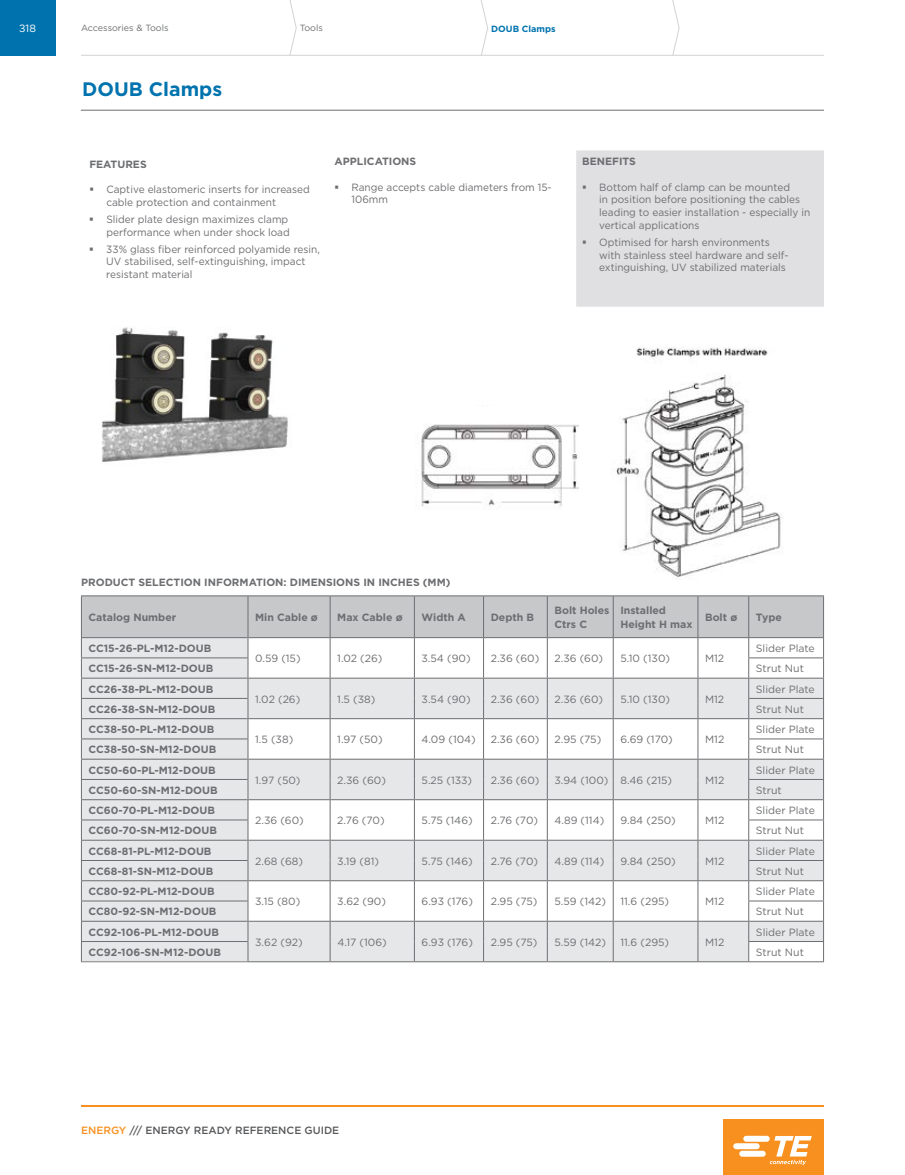
<style>
.page{position:relative;width:905px;height:1175px;background:#fff}
.page>*{position:absolute;margin:0;border:0;box-sizing:border-box;transform-origin:0 0}
.t1{font:700 19.5px "Gotham";color:#0073ae}
.t2{font:10.5px "Gotham";color:#6d6e71}
.t3{font:10.5px/12.8px "Gotham";color:#6d6e71;scale:.96 1}
.t4{font:700 10.5px/13.5px "Gotham";color:#6d6e71}
.t5{font:500 10.5px "Gotham";color:#58595b}
.t6{font:10.5px "Gotham";color:#fff}
.t7{font:9px "Gotham";color:#6d6e71}
.t8{font:700 9px "Gotham";color:#0073ae}
.s1{color:#f7901e}
</style>
<div class="page">
<div style="left:723px;top:1119px;width:101px;height:55px;background:#f7901e"></div>
<svg style="left:733px;top:1135px;width:78px;height:30px"></svg>
<div style="left:0;top:0;width:55px;height:55px;background:#0073ae"></div>
<hr style="left:81px;top:55px;width:743px;height:1px;background:#d1d3d4">
<svg style="left:289px;top:0;width:8px;height:55px"></svg>
<svg style="left:480px;top:0;width:8px;height:55px"></svg>
<svg style="left:672px;top:0;width:8px;height:55px"></svg>
<hr style="left:81px;top:1105px;width:743px;height:1px;background:#f7901e">
<hr style="left:81px;top:110px;width:743px;height:1px;background:#6d6e71">
<hr style="left:81px;top:961px;width:167px;height:1px;background:#808285">
<hr style="left:81px;top:595px;width:167px;height:1px;background:#6d6e71">
<hr style="left:248px;top:595px;width:82px;height:1px;background:#6d6e71">
<hr style="left:248px;top:961px;width:82px;height:1px;background:#6d6e71">
<hr style="left:330px;top:595px;width:84px;height:1px;background:#6d6e71">
<hr style="left:330px;top:961px;width:84px;height:1px;background:#6d6e71">
<hr style="left:414px;top:595px;width:69px;height:1px;background:#6d6e71">
<hr style="left:414px;top:961px;width:69px;height:1px;background:#6d6e71">
<hr style="left:483px;top:595px;width:64px;height:1px;background:#6d6e71">
<hr style="left:483px;top:961px;width:64px;height:1px;background:#6d6e71">
<hr style="left:547px;top:595px;width:66px;height:1px;background:#6d6e71">
<hr style="left:547px;top:961px;width:66px;height:1px;background:#6d6e71">
<hr style="left:613px;top:595px;width:85px;height:1px;background:#6d6e71">
<hr style="left:613px;top:961px;width:85px;height:1px;background:#6d6e71">
<hr style="left:698px;top:595px;width:50px;height:1px;background:#6d6e71">
<hr style="left:698px;top:961px;width:50px;height:1px;background:#6d6e71">
<hr style="left:748px;top:595px;width:76px;height:1px;background:#6d6e71">
<svg style="left:81px;top:596px;width:743px;height:365px"></svg>
<hr style="left:748px;top:961px;width:76px;height:1px;background:#6d6e71">
<img style="left:102px;top:327px;width:186px;height:135px">
<img style="left:616px;top:347px;width:166px;height:232px">
<img style="left:421px;top:424px;width:158px;height:84px">
<div style="left:576px;top:150px;width:248px;height:157px;background:#e0e0e2"></div>
<p class="t6" style="left:14px;top:15px;width:18px">318</p>
<p class="t6" style="left:19px;top:21px;width:18px">318</p>
<p class="t7" style="left:81px;top:22px;width:89px">Accessories &amp; Tools</p>
<h1 class="t1" style="left:82px;top:76px;width:141px">DOUB Clamps</h1>
<p class="t7" style="left:300px;top:22px;width:25px">Tools</p>
<p class="t8" style="left:491px;top:23px;width:66px">DOUB Clamps</p>
<p class="t4" style="left:89px;top:157px;width:59px">FEATURES</p>
<p class="t4" style="left:334px;top:154px;width:83px">APPLICATIONS</p>
<p class="t4" style="left:582px;top:154px;width:55px">BENEFITS</p>
<p class="t3" style="left:106px;top:183px;width:213px">Captive elastomeric inserts for increased cable protection and containment</p>
<p class="t3" style="left:106px;top:212px;width:193px">Slider plate design maximizes clamp performance when under shock load</p>
<p class="t3" style="left:106px;top:242px;width:224px">33% glass fiber reinforced polyamide resin,<br>UV stabilised, self-extinguishing, impact resistant material</p>
<p class="t3" style="left:351px;top:180px;width:210px">Range accepts cable diameters from 15-<br>106mm</p>
<p class="t3" style="left:599px;top:180px;width:221px">Bottom half of clamp can be mounted<br>in position before positioning the cables leading to easier installation - especially in vertical applications</p>
<p class="t3" style="left:599px;top:235px;width:199px">Optimised for harsh environments with stainless steel hardware and self&shy;extinguishing, UV stabilized materials</p>
<p class="t4" style="left:81px;top:576px;width:371px">PRODUCT SELECTION INFORMATION: DIMENSIONS IN INCHES (MM)</p>
<p class="t4" style="left:88px;top:610px;width:89px">Catalog Number</p>
<p class="t4" style="left:255px;top:610px;width:64px">Min Cable ø</p>
<p class="t4" style="left:337px;top:610px;width:67px">Max Cable ø</p>
<p class="t4" style="left:421px;top:610px;width:46px">Width A</p>
<p class="t4" style="left:490px;top:610px;width:45px">Depth B</p>
<p class="t4" style="left:554px;top:603px;width:57px">Bolt Holes<br>Ctrs C</p>
<p class="t4" style="left:620px;top:603px;width:74px">Installed<br>Height H max</p>
<p class="t4" style="left:705px;top:610px;width:34px">Bolt ø</p>
<p class="t4" style="left:755px;top:610px;width:28px">Type</p>
<p class="t4" style="left:89px;top:641px;width:124px">CC15-26-PL-M12-DOUB</p>
<p class="t2" style="left:255px;top:651px;width:47px">0.59 (15)</p>
<p class="t2" style="left:337px;top:651px;width:47px">1.02 (26)</p>
<p class="t2" style="left:421px;top:651px;width:51px">3.54 (90)</p>
<p class="t2" style="left:490px;top:651px;width:50px">2.36 (60)</p>
<p class="t2" style="left:554px;top:651px;width:50px">2.36 (60)</p>
<p class="t2" style="left:620px;top:651px;width:51px">5.10 (130)</p>
<p class="t2" style="left:705px;top:651px;width:21px">M12</p>
<p class="t2" style="left:755px;top:641px;width:60px">Slider Plate</p>
<p class="t4" style="left:89px;top:661px;width:126px">CC15-26-SN-M12-DOUB</p>
<p class="t2" style="left:755px;top:662px;width:50px">Strut Nut</p>
<p class="t4" style="left:89px;top:682px;width:126px">CC26-38-PL-M12-DOUB</p>
<p class="t2" style="left:255px;top:692px;width:47px">1.02 (26)</p>
<p class="t2" style="left:337px;top:692px;width:40px">1.5 (38)</p>
<p class="t2" style="left:421px;top:692px;width:51px">3.54 (90)</p>
<p class="t2" style="left:490px;top:692px;width:50px">2.36 (60)</p>
<p class="t2" style="left:554px;top:692px;width:50px">2.36 (60)</p>
<p class="t2" style="left:620px;top:692px;width:51px">5.10 (130)</p>
<p class="t2" style="left:705px;top:692px;width:21px">M12</p>
<p class="t2" style="left:755px;top:682px;width:60px">Slider Plate</p>
<p class="t4" style="left:89px;top:702px;width:128px">CC26-38-SN-M12-DOUB</p>
<p class="t2" style="left:755px;top:702px;width:50px">Strut Nut</p>
<p class="t4" style="left:89px;top:722px;width:127px">CC38-50-PL-M12-DOUB</p>
<p class="t2" style="left:255px;top:732px;width:40px">1.5 (38)</p>
<p class="t2" style="left:337px;top:732px;width:47px">1.97 (50)</p>
<p class="t2" style="left:421px;top:732px;width:56px">4.09 (104)</p>
<p class="t2" style="left:490px;top:732px;width:50px">2.36 (60)</p>
<p class="t2" style="left:554px;top:732px;width:48px">2.95 (75)</p>
<p class="t2" style="left:620px;top:732px;width:54px">6.69 (170)</p>
<p class="t2" style="left:705px;top:732px;width:21px">M12</p>
<p class="t2" style="left:755px;top:722px;width:60px">Slider Plate</p>
<p class="t4" style="left:89px;top:742px;width:129px">CC38-50-SN-M12-DOUB</p>
<p class="t2" style="left:755px;top:743px;width:50px">Strut Nut</p>
<p class="t4" style="left:89px;top:763px;width:129px">CC50-60-PL-M12-DOUB</p>
<p class="t2" style="left:255px;top:773px;width:47px">1.97 (50)</p>
<p class="t2" style="left:337px;top:773px;width:50px">2.36 (60)</p>
<p class="t2" style="left:421px;top:773px;width:52px">5.25 (133)</p>
<p class="t2" style="left:490px;top:773px;width:50px">2.36 (60)</p>
<p class="t2" style="left:554px;top:773px;width:119px">3.94 (100) 8.46 (215)</p>
<p class="t2" style="left:705px;top:773px;width:21px">M12</p>
<p class="t2" style="left:756px;top:763px;width:60px">Slider Plate</p>
<p class="t4" style="left:89px;top:783px;width:131px">CC50-60-SN-M12-DOUB</p>
<p class="t2" style="left:756px;top:783px;width:27px">Strut</p>
<p class="t4" style="left:89px;top:803px;width:128px">CC60-70-PL-M12-DOUB</p>
<p class="t2" style="left:255px;top:813px;width:50px">2.36 (60)</p>
<p class="t2" style="left:337px;top:813px;width:49px">2.76 (70)</p>
<p class="t2" style="left:421px;top:813px;width:53px">5.75 (146)</p>
<p class="t2" style="left:490px;top:813px;width:49px">2.76 (70)</p>
<p class="t2" style="left:554px;top:813px;width:51px">4.89 (114)</p>
<p class="t2" style="left:620px;top:813px;width:57px">9.84 (250)</p>
<p class="t2" style="left:705px;top:813px;width:21px">M12</p>
<p class="t2" style="left:756px;top:803px;width:60px">Slider Plate</p>
<p class="t4" style="left:89px;top:823px;width:130px">CC60-70-SN-M12-DOUB</p>
<p class="t2" style="left:756px;top:824px;width:50px">Strut Nut</p>
<p class="t4" style="left:89px;top:844px;width:124px">CC68-81-PL-M12-DOUB</p>
<p class="t2" style="left:255px;top:854px;width:49px">2.68 (68)</p>
<p class="t2" style="left:337px;top:854px;width:43px">3.19 (81)</p>
<p class="t2" style="left:421px;top:854px;width:53px">5.75 (146)</p>
<p class="t2" style="left:490px;top:854px;width:49px">2.76 (70)</p>
<p class="t2" style="left:554px;top:854px;width:51px">4.89 (114)</p>
<p class="t2" style="left:620px;top:854px;width:57px">9.84 (250)</p>
<p class="t2" style="left:705px;top:854px;width:21px">M12</p>
<p class="t2" style="left:756px;top:844px;width:60px">Slider Plate</p>
<p class="t4" style="left:89px;top:864px;width:126px">CC68-81-SN-M12-DOUB</p>
<p class="t2" style="left:756px;top:864px;width:50px">Strut Nut</p>
<p class="t4" style="left:89px;top:884px;width:127px">CC80-92-PL-M12-DOUB</p>
<p class="t2" style="left:255px;top:894px;width:47px">3.15 (80)</p>
<p class="t2" style="left:337px;top:894px;width:50px">3.62 (90)</p>
<p class="t2" style="left:421px;top:894px;width:53px">6.93 (176)</p>
<p class="t2" style="left:491px;top:894px;width:48px">2.95 (75)</p>
<p class="t2" style="left:554px;top:894px;width:53px">5.59 (142)</p>
<p class="t2" style="left:620px;top:894px;width:50px">11.6 (295)</p>
<p class="t2" style="left:705px;top:894px;width:21px">M12</p>
<p class="t2" style="left:756px;top:884px;width:60px">Slider Plate</p>
<p class="t4" style="left:89px;top:904px;width:129px">CC80-92-SN-M12-DOUB</p>
<p class="t2" style="left:756px;top:905px;width:50px">Strut Nut</p>
<p class="t4" style="left:89px;top:925px;width:132px">CC92-106-PL-M12-DOUB</p>
<p class="t2" style="left:255px;top:935px;width:49px">3.62 (92)</p>
<p class="t2" style="left:337px;top:935px;width:51px">4.17 (106)</p>
<p class="t2" style="left:421px;top:935px;width:53px">6.93 (176)</p>
<p class="t2" style="left:491px;top:935px;width:48px">2.95 (75)</p>
<p class="t2" style="left:554px;top:935px;width:53px">5.59 (142)</p>
<p class="t2" style="left:620px;top:935px;width:50px">11.6 (295)</p>
<p class="t2" style="left:705px;top:935px;width:21px">M12</p>
<p class="t2" style="left:756px;top:925px;width:60px">Slider Plate</p>
<p class="t4" style="left:89px;top:945px;width:134px">CC92-106-SN-M12-DOUB</p>
<p class="t2" style="left:756px;top:945px;width:50px">Strut Nut</p>
<p class="t5" style="left:81px;top:1123px;width:260px"><span class="s1">ENERGY</span> /// ENERGY READY REFERENCE GUIDE</p>
</div>
